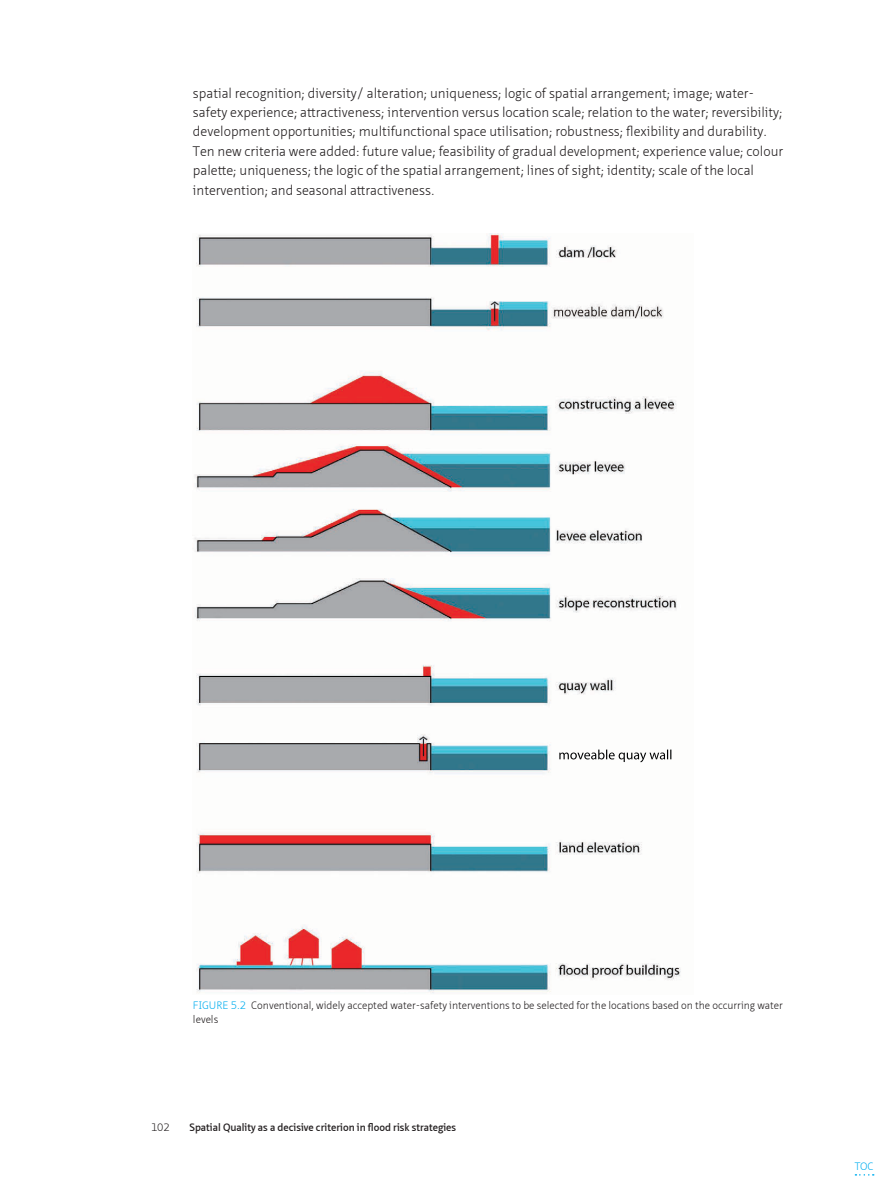
<style>
.page{position:relative;width:893px;height:1188px;background:#fff}
.page>*{position:absolute;margin:0;border:0;box-sizing:border-box;transform-origin:0 0}
.BODY_Normal{font:300 13.5px/19.5px "Neue Sans Pro";color:#231f20}
.t1{font:300 10.5px "Neue Sans Pro";color:#231f20}
.t2{font:600 10.5px "Neue Sans Pro";color:#231f20}
.t3{font:300 10.5px "Neue Sans Pro";color:#00aeef}
.s1{color:#00aeef}
</style>
<div class="page">
<img style="left:194px;top:234px;width:487px;height:760px">
<svg style="left:855px;top:1174px;width:19px;height:2px"></svg>
<p class="BODY_Normal" style="left:193px;top:83px;width:592px">spatial recognition; diversity/ alteration; uniqueness; logic of spatial arrangement; image; water&shy;safety experience; attractiveness; intervention versus location scale; relation to the water; reversibility; development opportunities; multifunctional space utilisation; robustness; flexibility and durability.<br>Ten new criteria were added: future value; feasibility of gradual development; experience value; colour palette; uniqueness; the logic of the spatial arrangement; lines of sight; identity; scale of the local intervention; and seasonal attractiveness.</p>
<p class="t3" style="left:193px;top:998px;width:13px">Figure</p>
<p class="t1" style="left:231px;top:998px;width:554px"><span class="s1">5.2</span> Conventional, widely accepted water-safety interventions to be selected for the locations based on the occurring water</p>
<p class="t1" style="left:193px;top:1013px;width:27px">levels</p>
<p class="t1" style="left:151px;top:1120px;width:20px">102</p>
<p class="t2" style="left:189px;top:1120px;width:268px">Spatial Quality as a decisive criterion in flood risk strategies</p>
<p class="t3" style="left:855px;top:1159px;width:20px">TOC</p>
</div>
